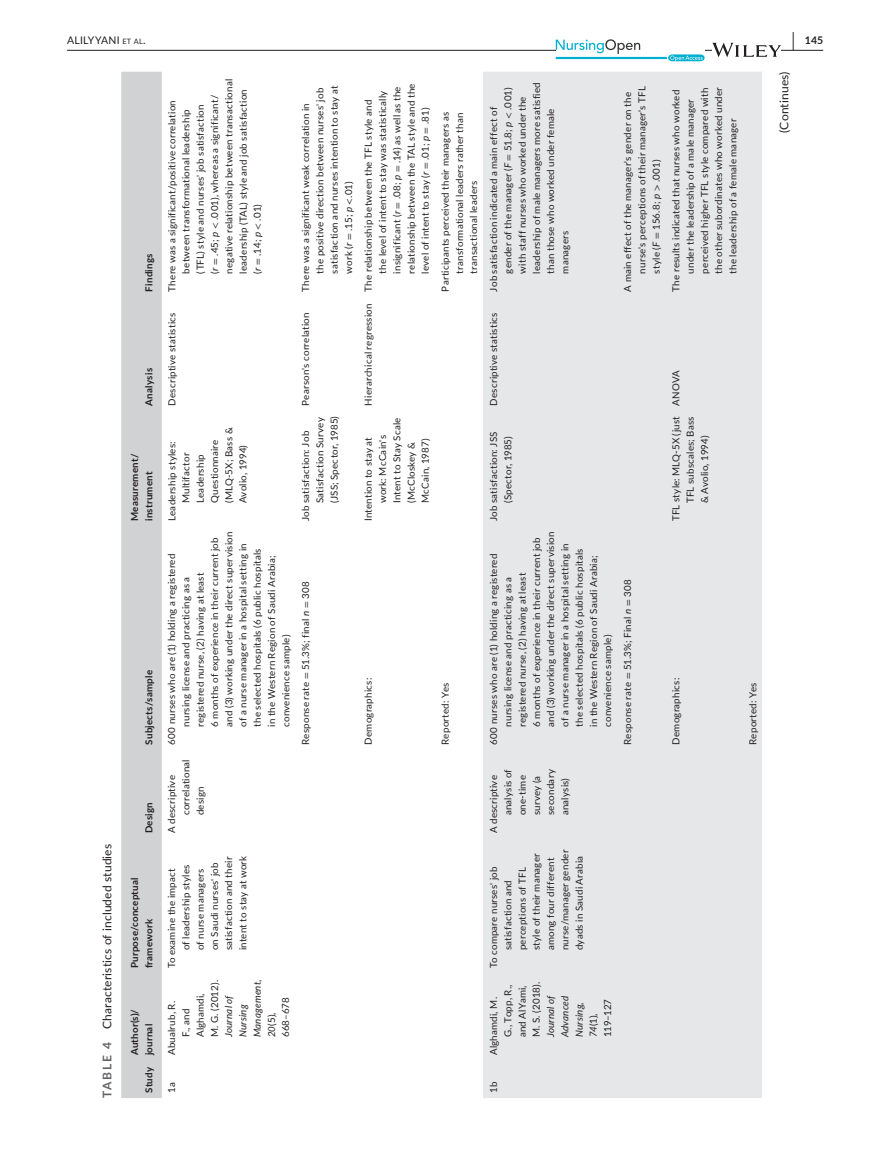
<style>
.page{position:relative;width:893px;height:1174px;background:#fff}
.page>*{position:absolute;margin:0;border:0;box-sizing:border-box;transform-origin:0 0}
.t1{font:700 19.5px "Lato";color:#231f20;scale:.48 1}
.t2{font:12px "Lato";letter-spacing:.015em;color:#231f20}
.t3{font:10.5px "Lato";letter-spacing:.015em;color:#231f20}
.t4{font:700 10.5px "Lato";color:#231f20}
.t5{font:9.75px/14.2px "Lato";letter-spacing:.02em;color:#231f20}
.t6{font:700 9.75px/14.2px "Lato";letter-spacing:.025em;color:#231f20}
.t7{font:italic 9.75px/14.2px "Lato";letter-spacing:.02em;color:#231f20}
.s1{font-size:7.35px}
.s2{font-weight:700;color:#636366}
.s3{font-style:italic}
.s4{font-family:"STIX"}
.s5{font-style:normal}
</style>
<div class="page">
<hr style="left:67px;top:50px;width:756px;height:1px;background:#231f20">
<svg style="left:556px;top:39px;width:149px;height:22px"></svg>
<svg style="left:712px;top:43px;width:69px;height:14px"></svg>
<div style="left:121px;top:72px;width:41px;height:1026px;background:#d1d2d4"></div>
<div style="left:483px;top:72px;width:279px;height:1026px;background:#e6e7e9"></div>
<h1 class="t1" style="left:792px;top:25px;width:7px">|</h1>
<p class="t3" style="left:67px;top:33px;width:80px">ALILYYANI <span class="s1">et al</span>.</p>
<p class="t4" style="left:805px;top:33px;width:20px">145</p>
<p class="t2" style="left:99px;top:1098px;width:256px;rotate:-90deg"><span class="s2">TABLE 4</span> Characteristics of included studies</p>
<p class="t6" style="left:141px;top:291px;width:39px;rotate:-90deg">Findings</p>
<p class="t6" style="left:141px;top:405px;width:39px;rotate:-90deg">Analysis</p>
<p class="t6" style="left:127px;top:521px;width:69px;rotate:-90deg">Measurement/ instrument</p>
<p class="t6" style="left:141px;top:744px;width:76px;rotate:-90deg">Subjects/sample</p>
<p class="t6" style="left:141px;top:833px;width:33px;rotate:-90deg">Design</p>
<p class="t6" style="left:127px;top:968px;width:92px;rotate:-90deg">Purpose/conceptual framework</p>
<p class="t6" style="left:127px;top:1055px;width:48px;rotate:-90deg">Author(s)/ journal</p>
<p class="t6" style="left:141px;top:1092px;width:27px;rotate:-90deg">Study</p>
<p class="t5" style="left:164px;top:273px;width:196px;text-indent:-18px;rotate:-90deg">There was a significant/positive correlation between transformational leadership<br>(TFL) style and nurses' job satisfaction<br>(<span class="s3">r</span> <span class="s4">=</span> .45; <span class="s3">p</span> <span class="s4">&lt;</span> .001), whereas a significant/ negative relationship between transactional leadership (TAL) style and job satisfaction<br>(<span class="s3">r</span> <span class="s4">=</span> .14; <span class="s3">p</span> <span class="s4">&lt;</span> .01)</p>
<p class="t5" style="left:164px;top:405px;width:94px;rotate:-90deg">Descriptive statistics</p>
<p class="t5" style="left:164px;top:503px;width:77px;text-indent:-18px;rotate:-90deg">Leadership styles:<br>Multifactor<br>Leadership<br>Questionnaire (MLQ-5X; Bass &amp;<br>Avolio, 1994)</p>
<p class="t5" style="left:164px;top:726px;width:197px;text-indent:-18px;rotate:-90deg">600 nurses who are (1) holding a registered nursing license and practicing as a registered nurse, (2) having at least<br>6 months of experience in their current job and (3) working under the direct supervision of a nurse manager in a hospital setting in the selected hospitals (6 public hospitals<br>in the Western Region of Saudi Arabia; convenience sample)</p>
<p class="t5" style="left:164px;top:815px;width:57px;text-indent:-18px;rotate:-90deg">A descriptive correlational design</p>
<p class="t5" style="left:164px;top:950px;width:96px;text-indent:-18px;rotate:-90deg">To examine the impact<br>of leadership styles of nurse managers on Saudi nurses' job satisfaction and their intent to stay at work</p>
<p class="t5" style="left:164px;top:1037px;width:59px;text-indent:-18px;rotate:-90deg">Abualrub, R.<br>F., and<br>Alghamdi,<br>M. G. (2012).</p>
<p class="t7" style="left:221px;top:1037px;width:59px;rotate:-90deg">Journal of<br>Nursing<br>Management<span class="s5">,<br></span>20<span class="s5">(5),<br>668–678</span></p>
<p class="t5" style="left:164px;top:1092px;width:12px;rotate:-90deg">1a</p>
<p class="t5" style="left:298px;top:273px;width:189px;text-indent:-18px;rotate:-90deg">There was a significant weak correlation in<br>the positive direction between nurses' job satisfaction and nurses intention to stay at work (<span class="s3">r</span> <span class="s4">=</span> .15; <span class="s3">p</span> <span class="s4">&lt;</span>.01)</p>
<p class="t5" style="left:298px;top:405px;width:95px;rotate:-90deg">Pearson's correlation</p>
<p class="t5" style="left:298px;top:503px;width:89px;text-indent:-18px;rotate:-90deg">Job satisfaction: Job<br>Satisfaction Survey (JSS; Spector, 1985)</p>
<p class="t5" style="left:361px;top:273px;width:192px;text-indent:-132px;rotate:-90deg">Hierarchical regression The relationship between the TFL style and the level of intent to stay was statistically insignificant (<span class="s3">r</span> <span class="s4">=</span> .08; <span class="s3">p</span> <span class="s4">=</span> .14) as well as the relationship between the TAL style and the level of intent to stay (<span class="s3">r</span> <span class="s4">=</span> .01; <span class="s3">p</span> <span class="s4">=</span> .81)</p>
<p class="t5" style="left:361px;top:503px;width:87px;text-indent:-18px;rotate:-90deg">Intention to stay at work: McCain's<br>Intent to Stay Scale (McCloskey &amp;<br>McCain, 1987)</p>
<p class="t5" style="left:438px;top:273px;width:163px;text-align:justify;text-indent:-18px;rotate:-90deg">Participants perceived their managers as transformational leaders rather than transactional leaders</p>
<p class="t5" style="left:298px;top:744px;width:165px;rotate:-90deg">Response rate <span class="s4">=</span> 51.3%; final <span class="s3">n</span> <span class="s4">=</span> 308</p>
<p class="t5" style="left:361px;top:744px;width:68px;rotate:-90deg">Demographics:</p>
<p class="t5" style="left:438px;top:744px;width:63px;rotate:-90deg">Reported: Yes</p>
<p class="t5" style="left:486px;top:273px;width:193px;text-indent:-18px;rotate:-90deg">Job satisfaction indicated a main effect of gender of the manager (<span class="s3">F</span> <span class="s4">=</span> 51.8; <span class="s3">p</span> <span class="s4">&lt;</span> .001) with staff nurses who worked under the leadership of male managers more satisfied than those who worked under female managers</p>
<p class="t5" style="left:486px;top:405px;width:94px;rotate:-90deg">Descriptive statistics</p>
<p class="t5" style="left:486px;top:503px;width:73px;text-indent:-18px;rotate:-90deg">Job satisfaction: JSS (Spector, 1985)</p>
<p class="t5" style="left:486px;top:726px;width:197px;text-indent:-18px;rotate:-90deg">600 nurses who are (1) holding a registered nursing license and practicing as a registered nurse, (2) having at least<br>6 months of experience in their current job and (3) working under the direct supervision of a nurse manager in a hospital setting in the selected hospitals (6 public hospitals<br>in the Western Region of Saudi Arabia; convenience sample)</p>
<p class="t5" style="left:486px;top:815px;width:48px;text-indent:-18px;rotate:-90deg">A descriptive analysis of one-time survey (a secondary analysis)</p>
<p class="t5" style="left:486px;top:950px;width:102px;text-indent:-18px;rotate:-90deg">To compare nurses' job satisfaction and perceptions of TFL style of their manager among four different nurse/manager gender dyads in Saudi Arabia</p>
<p class="t5" style="left:486px;top:1037px;width:57px;text-indent:-18px;rotate:-90deg">Alghamdi, M.<br>G., Topp, R., and AlYami,<br>M. S. (2018).</p>
<p class="t7" style="left:543px;top:1037px;width:44px;rotate:-90deg">Journal of<br>Advanced<br>Nursing<span class="s5">,<br></span>74<span class="s5">(1),<br>119–127</span></p>
<p class="t5" style="left:486px;top:1092px;width:13px;rotate:-90deg">1b</p>
<p class="t5" style="left:620px;top:273px;width:189px;text-indent:-18px;rotate:-90deg">A main effect of the manager's gender on the nurse's perceptions of their manager's TFL style (<span class="s3">F</span> <span class="s4">=</span> 156.8; <span class="s3">p</span> <span class="s4">&gt;</span> .001)</p>
<p class="t5" style="left:668px;top:273px;width:188px;text-indent:-18px;rotate:-90deg">The results indicated that nurses who worked under the leadership of a male manager perceived higher TFL style compared with the other subordinates who worked under the leadership of a female manager</p>
<p class="t5" style="left:620px;top:744px;width:167px;rotate:-90deg">Response rate <span class="s4">=</span> 51.3%; Final <span class="s3">n</span> <span class="s4">=</span> 308</p>
<p class="t5" style="left:668px;top:405px;width:37px;rotate:-90deg">ANOVA</p>
<p class="t5" style="left:668px;top:503px;width:88px;text-align:justify;text-indent:-18px;rotate:-90deg">TFL style: MLQ-5X (just TFL subscales; Bass &amp; Avolio, 1994)</p>
<p class="t5" style="left:668px;top:744px;width:68px;rotate:-90deg">Demographics:</p>
<p class="t5" style="left:745px;top:744px;width:63px;rotate:-90deg">Reported: Yes</p>
<p class="t2" style="left:776px;top:133px;width:63px;rotate:-90deg">(Continues)</p>
</div>
